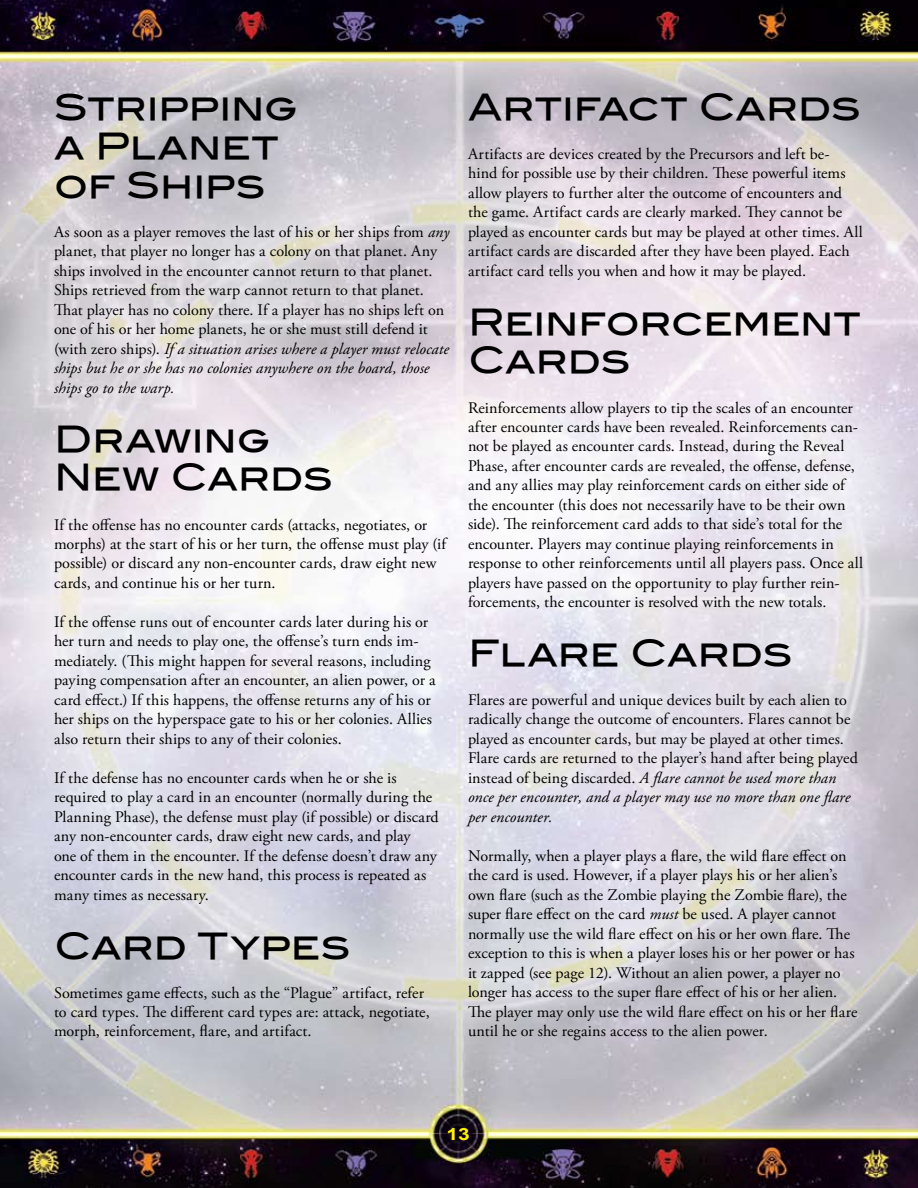
<style>
.page{position:relative;width:918px;height:1188px;background:#fff}
.page>*{position:absolute;margin:0;border:0;box-sizing:border-box;transform-origin:0 0}
.t1{font:36px/39px "Blair Md ITCTT Medium";letter-spacing:-.005em;color:#000}
.t2{font:700 16.8px "Arial";color:#fff200;scale:1.25 1}
.t3{font:16.2px/19.5px "Adobe Garamond Pro";letter-spacing:.005em;color:#000}
.s1{font-style:italic}
</style>
<div class="page">
<img style="left:0;top:0;width:918px;height:1188px">
<h1 class="t1" style="left:54px;top:84px;width:246px">Stripping a Planet of Ships</h1>
<p class="t3" style="left:54px;top:223px;width:397px">As soon as a player removes the last of his or her ships from <span class="s1">any </span>planet, that player no longer has a colony on that planet. Any ships involved in the encounter cannot return to that planet.<br>Ships retrieved from the warp cannot return to that planet.<br>That player has no colony there. If a player has no ships left on one of his or her home planets, he or she must still defend it (with zero ships). <span class="s1">If a situation arises where a player must relocate ships but he or she has no colonies anywhere on the board, those ships go to the warp.</span></p>
<h1 class="t1" style="left:54px;top:415px;width:280px">Drawing<br>New Cards</h1>
<p class="t3" style="left:54px;top:515px;width:394px">If the offense has no encounter cards (attacks, negotiates, or morphs) at the start of his or her turn, the offense must play (if possible) or discard any non-encounter cards, draw eight new cards, and continue his or her turn.</p>
<p class="t3" style="left:54px;top:613px;width:383px">If the offense runs out of encounter cards later during his or her turn and needs to play one, the offense’s turn ends im&shy;mediately. (This might happen for several reasons, including paying compensation after an encounter, an alien power, or a card effect.) If this happens, the offense returns any of his or her ships on the hyperspace gate to his or her colonies. Allies also return their ships to any of their colonies.</p>
<p class="t3" style="left:54px;top:769px;width:386px">If the defense has no encounter cards when he or she is required to play a card in an encounter (normally during the Planning Phase), the defense must play (if possible) or discard any non-encounter cards, draw eight new cards, and play<br>one of them in the encounter. If the defense doesn’t draw any encounter cards in the new hand, this process is repeated as many times as necessary.</p>
<h1 class="t1" style="left:54px;top:922px;width:298px">Card Types</h1>
<p class="t3" style="left:54px;top:983px;width:377px">Sometimes game effects, such as the “Plague” artifact, refer to card types. The different card types are: attack, negotiate, morph, reinforcement, flare, and artifact.</p>
<h1 class="t1" style="left:468px;top:84px;width:394px">Artifact Cards</h1>
<p class="t3" style="left:468px;top:145px;width:396px">Artifacts are devices created by the Precursors and left be&shy;hind for possible use by their children. These powerful items allow players to further alter the outcome of encounters and the game. Artifact cards are clearly marked. They cannot be played as encounter cards but may be played at other times. All artifact cards are discarded after they have been played. Each artifact card tells you when and how it may be played.</p>
<h1 class="t1" style="left:468px;top:298px;width:394px">Reinforcement<br>Cards</h1>
<p class="t3" style="left:468px;top:398px;width:397px">Reinforcements allow players to tip the scales of an encounter after encounter cards have been revealed. Reinforcements can&shy;not be played as encounter cards. Instead, during the Reveal Phase, after encounter cards are revealed, the offense, defense, and any allies may play reinforcement cards on either side of the encounter (this does not necessarily have to be their own side). The reinforcement card adds to that side’s total for the encounter. Players may continue playing reinforcements in response to other reinforcements until all players pass. Once all players have passed on the opportunity to play further rein&shy;forcements, the encounter is resolved with the new totals.</p>
<h1 class="t1" style="left:468px;top:630px;width:326px">Flare Cards</h1>
<p class="t3" style="left:468px;top:691px;width:392px">Flares are powerful and unique devices built by each alien to radically change the outcome of encounters. Flares cannot be played as encounter cards, but may be played at other times.<br>Flare cards are returned to the player’s hand after being played instead of being discarded. <span class="s1">A flare cannot be used more than once per encounter, and a player may use no more than one flare per encounter.</span></p>
<p class="t3" style="left:468px;top:847px;width:391px">Normally, when a player plays a flare, the wild flare effect on the card is used. However, if a player plays his or her alien’s own flare (such as the Zombie playing the Zombie flare), the super flare effect on the card <span class="s1">must</span> be used. A player cannot normally use the wild flare effect on his or her own flare. The exception to this is when a player loses his or her power or has it zapped (see page 12). Without an alien power, a player no longer has access to the super flare effect of his or her alien.<br>The player may only use the wild flare effect on his or her flare until he or she regains access to the alien power.</p>
<p class="t2" style="left:447px;top:1123px;width:20px">13</p>
</div>
